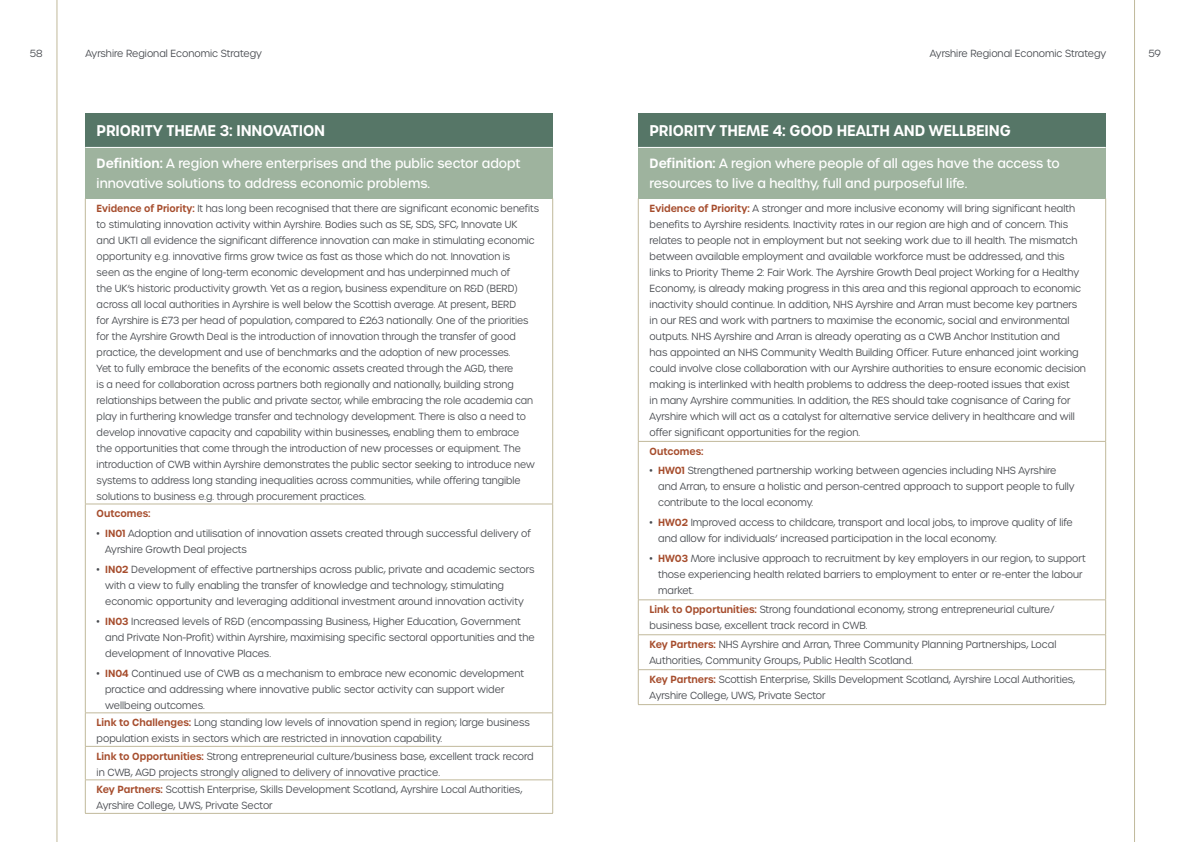
<style>
.page{position:relative;width:1191px;height:842px;background:#fff}
.page>*{position:absolute;margin:0;border:0;box-sizing:border-box;transform-origin:0 0}
.TABLE_HEADS{font:600 15px "Urbane";letter-spacing:-.01em;color:#fff;scale:.95 1}
.Table_subhead{font:500 13px/20px "Urbane";color:#fff;scale:.95 1}
.Table_coloured_bold{font:300 10px/16px "Urbane";color:#474a4f;scale:.95 1}
.Table_coloured_bold-2{font:300 10px/16px "Urbane";color:#474a4f;scale:.93 1}
.Table_coloured_bold-3{font:600 10px "Urbane";color:#a64d2d;scale:.95 1}
.s1{font-weight:600}
.s2{font-weight:600;color:#a64d2d}
</style>
<div class="page">
<hr style="left:57px;top:0;width:1px;height:842px;background:#c1b99b">
<hr style="left:1134px;top:0;width:1px;height:842px;background:#c1b99b">
<div style="left:85px;top:113px;width:468px;height:34px;background:#567667"></div>
<div style="left:85px;top:147px;width:468px;height:51px;background:#9eb39e"></div>
<hr style="left:85px;top:198px;width:1px;height:306px;background:#c1b99b">
<hr style="left:552px;top:198px;width:1px;height:306px;background:#c1b99b">
<hr style="left:85px;top:504px;width:468px;height:1px;background:#c1b99b">
<hr style="left:85px;top:504px;width:1px;height:209px;background:#c1b99b">
<hr style="left:552px;top:504px;width:1px;height:209px;background:#c1b99b">
<hr style="left:85px;top:713px;width:468px;height:1px;background:#c1b99b">
<hr style="left:85px;top:713px;width:1px;height:33px;background:#c1b99b">
<hr style="left:552px;top:713px;width:1px;height:33px;background:#c1b99b">
<hr style="left:85px;top:746px;width:468px;height:1px;background:#c1b99b">
<hr style="left:85px;top:747px;width:1px;height:33px;background:#c1b99b">
<hr style="left:552px;top:747px;width:1px;height:33px;background:#c1b99b">
<hr style="left:85px;top:780px;width:468px;height:1px;background:#c1b99b">
<hr style="left:85px;top:780px;width:1px;height:33px;background:#c1b99b">
<hr style="left:552px;top:780px;width:1px;height:33px;background:#c1b99b">
<hr style="left:85px;top:813px;width:468px;height:1px;background:#c1b99b">
<hr style="left:85px;top:147px;width:468px;height:1px;background:#fff">
<div style="left:638px;top:113px;width:467px;height:34px;background:#567667"></div>
<div style="left:638px;top:147px;width:467px;height:51px;background:#9eb39e"></div>
<hr style="left:638px;top:198px;width:1px;height:243px;background:#c1b99b">
<hr style="left:1105px;top:198px;width:1px;height:243px;background:#c1b99b">
<hr style="left:638px;top:441px;width:468px;height:1px;background:#c1b99b">
<hr style="left:638px;top:442px;width:1px;height:158px;background:#c1b99b">
<hr style="left:1105px;top:442px;width:1px;height:158px;background:#c1b99b">
<hr style="left:638px;top:600px;width:468px;height:1px;background:#c1b99b">
<hr style="left:638px;top:600px;width:1px;height:34px;background:#c1b99b">
<hr style="left:1105px;top:600px;width:1px;height:34px;background:#c1b99b">
<hr style="left:638px;top:634px;width:468px;height:1px;background:#c1b99b">
<hr style="left:638px;top:635px;width:1px;height:34px;background:#c1b99b">
<hr style="left:1105px;top:635px;width:1px;height:34px;background:#c1b99b">
<hr style="left:638px;top:669px;width:468px;height:1px;background:#c1b99b">
<hr style="left:638px;top:670px;width:1px;height:34px;background:#c1b99b">
<hr style="left:1105px;top:670px;width:1px;height:34px;background:#c1b99b">
<hr style="left:638px;top:704px;width:468px;height:1px;background:#c1b99b">
<hr style="left:638px;top:147px;width:467px;height:1px;background:#fff">
<p class="Table_coloured_bold" style="left:30px;top:45px;width:15px">58</p>
<p class="Table_coloured_bold" style="left:86px;top:45px;width:187px">Ayrshire Regional Economic Strategy</p>
<p class="Table_coloured_bold" style="left:930px;top:45px;width:187px">Ayrshire Regional Economic Strategy</p>
<p class="Table_coloured_bold" style="left:1148px;top:45px;width:15px">59</p>
<p class="TABLE_HEADS" style="left:97px;top:121px;width:242px">PRIORITY THEME 3: INNOVATION</p>
<p class="Table_subhead" style="left:97px;top:153px;width:448px"><span class="s1">Definition:</span> A region where enterprises and the public sector adopt innovative solutions to address economic problems.</p>
<p class="Table_coloured_bold-2" style="left:97px;top:200px;width:477px"><span class="s2">Evidence of Priority:</span> It has long been recognised that there are significant economic benefits to stimulating innovation activity within Ayrshire. Bodies such as SE, SDS, SFC, Innovate UK<br>and UKTI all evidence the significant difference innovation can make in stimulating economic opportunity e.g. innovative firms grow twice as fast as those which do not. Innovation is<br>seen as the engine of long-term economic development and has underpinned much of<br>the UK’s historic productivity growth. Yet as a region, business expenditure on R&amp;D (BERD) across all local authorities in Ayrshire is well below the Scottish average. At present, BERD<br>for Ayrshire is £73 per head of population, compared to £263 nationally. One of the priorities for the Ayrshire Growth Deal is the introduction of innovation through the transfer of good practice, the development and use of benchmarks and the adoption of new processes.<br>Yet to fully embrace the benefits of the economic assets created through the AGD, there<br>is a need for collaboration across partners both regionally and nationally, building strong relationships between the public and private sector, while embracing the role academia can play in furthering knowledge transfer and technology development. There is also a need to develop innovative capacity and capability within businesses, enabling them to embrace<br>the opportunities that come through the introduction of new processes or equipment. The introduction of CWB within Ayrshire demonstrates the public sector seeking to introduce new systems to address long standing inequalities across communities, while offering tangible solutions to business e.g. through procurement practices.</p>
<p class="Table_coloured_bold-3" style="left:97px;top:507px;width:58px">Outcomes:</p>
<p class="Table_coloured_bold" style="left:105px;top:525px;width:449px;text-indent:-9px">• <span class="s2">IN01</span> Adoption and utilisation of innovation assets created through successful delivery of<br>Ayrshire Growth Deal projects</p>
<p class="Table_coloured_bold" style="left:105px;top:561px;width:453px;text-indent:-9px">• <span class="s2">IN02</span> Development of effective partnerships across public, private and academic sectors with a view to fully enabling the transfer of knowledge and technology, stimulating economic opportunity and leveraging additional investment around innovation activity</p>
<p class="Table_coloured_bold" style="left:105px;top:613px;width:454px;text-indent:-9px">• <span class="s2">IN03</span> Increased levels of R&amp;D (encompassing Business, Higher Education, Government and Private Non-Profit) within Ayrshire, maximising specific sectoral opportunities and the development of Innovative Places.</p>
<p class="Table_coloured_bold" style="left:105px;top:665px;width:442px;text-indent:-9px">• <span class="s2">IN04</span> Continued use of CWB as a mechanism to embrace new economic development practice and addressing where innovative public sector activity can support wider wellbeing outcomes.</p>
<p class="Table_coloured_bold" style="left:97px;top:714px;width:457px"><span class="s2">Link to Challenges:</span> Long standing low levels of innovation spend in region; large business population exists in sectors which are restricted in innovation capability.</p>
<p class="Table_coloured_bold" style="left:97px;top:748px;width:462px"><span class="s2">Link to Opportunities:</span> Strong entrepreneurial culture/business base, excellent track record in CWB, AGD projects strongly aligned to delivery of innovative practice.</p>
<p class="Table_coloured_bold" style="left:97px;top:781px;width:449px"><span class="s2">Key Partners:</span> Scottish Enterprise, Skills Development Scotland, Ayrshire Local Authorities,<br>Ayrshire College, UWS, Private Sector</p>
<p class="TABLE_HEADS" style="left:649px;top:121px;width:382px">PRIORITY THEME 4: GOOD HEALTH AND WELLBEING</p>
<p class="Table_subhead" style="left:649px;top:153px;width:433px"><span class="s1">Definition:</span> A region where people of all ages have the access to resources to live a healthy, full and purposeful life.</p>
<p class="Table_coloured_bold" style="left:649px;top:200px;width:461px"><span class="s2">Evidence of Priority:</span> A stronger and more inclusive economy will bring significant health benefits to Ayrshire residents. Inactivity rates in our region are high and of concern. This relates to people not in employment but not seeking work due to ill health. The mismatch between available employment and available workforce must be addressed, and this links to Priority Theme 2: Fair Work. The Ayrshire Growth Deal project Working for a Healthy Economy, is already making progress in this area and this regional approach to economic inactivity should continue. In addition, NHS Ayrshire and Arran must become key partners in our RES and work with partners to maximise the economic, social and environmental outputs. NHS Ayrshire and Arran is already operating as a CWB Anchor Institution and<br>has appointed an NHS Community Wealth Building Officer. Future enhanced joint working could involve close collaboration with our Ayrshire authorities to ensure economic decision making is interlinked with health problems to address the deep-rooted issues that exist<br>in many Ayrshire communities. In addition, the RES should take cognisance of Caring for Ayrshire which will act as a catalyst for alternative service delivery in healthcare and will offer significant opportunities for the region.</p>
<p class="Table_coloured_bold-3" style="left:649px;top:444px;width:58px">Outcomes:</p>
<p class="Table_coloured_bold" style="left:658px;top:463px;width:440px;text-indent:-9px">• <span class="s2">HW01</span> Strengthened partnership working between agencies including NHS Ayrshire and Arran, to ensure a holistic and person-centred approach to support people to fully contribute to the local economy.</p>
<p class="Table_coloured_bold" style="left:658px;top:515px;width:438px;text-indent:-9px">• <span class="s2">HW02</span> Improved access to childcare, transport and local jobs, to improve quality of life and allow for individuals’ increased participation in the local economy.</p>
<p class="Table_coloured_bold" style="left:658px;top:551px;width:451px;text-indent:-9px">• <span class="s2">HW03</span> More inclusive approach to recruitment by key employers in our region, to support those experiencing health related barriers to employment to enter or re-enter the labour market.</p>
<p class="Table_coloured_bold" style="left:649px;top:601px;width:428px"><span class="s2">Link to Opportunities:</span> Strong foundational economy, strong entrepreneurial culture/ business base, excellent track record in CWB.</p>
<p class="Table_coloured_bold" style="left:649px;top:636px;width:430px"><span class="s2">Key Partners:</span> NHS Ayrshire and Arran, Three Community Planning Partnerships, Local<br>Authorities, Community Groups, Public Health Scotland.</p>
<p class="Table_coloured_bold" style="left:649px;top:671px;width:449px"><span class="s2">Key Partners:</span> Scottish Enterprise, Skills Development Scotland, Ayrshire Local Authorities,<br>Ayrshire College, UWS, Private Sector</p>
</div>
